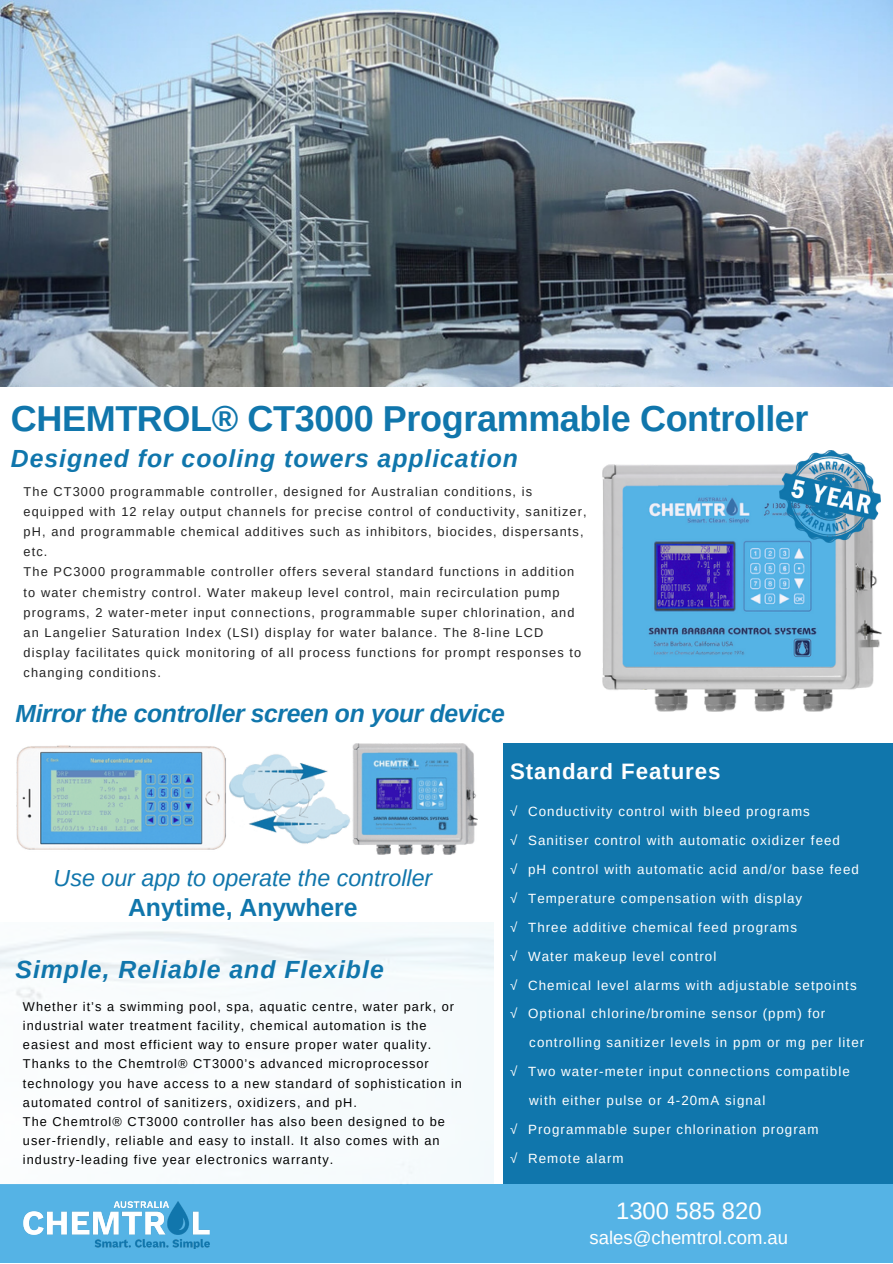
<style>
.page{position:relative;width:893px;height:1264px;background:#fff}
.page>*{position:absolute;margin:0;border:0;box-sizing:border-box;transform-origin:0 0}
.t1{font:700 36px "Arimo";letter-spacing:-.01em;color:#1076ac}
.t2{font:italic 700 24.75px "Arimo";letter-spacing:.04em;color:#1076ac}
.t3{font:italic 700 24.75px "Arimo";letter-spacing:-.015em;color:#1076ac}
.t4{font:700 24.75px "Arimo";color:#1076ac}
.t5{font:23.85px "Arimo";color:#fff}
.t6{font:italic 23.25px "Arimo";color:#1076ac}
.t7{font:700 22.35px "Arimo";letter-spacing:.04em;color:#fff}
.t8{font:18.45px "Arimo";color:#fff}
.t9{font:13.35px/29px "Arimo";letter-spacing:.08em;color:#fff}
.t10{font:12.75px/20.2px "Arimo";letter-spacing:.085em;color:#222}
.t11{font:12.75px/19.2px "Arimo";letter-spacing:.08em;color:#000}
</style>
<div class="page">
<div style="left:502px;top:743px;width:390px;height:441px;background:#1076ac"></div>
<img style="left:16px;top:743px;width:461px;height:111px">
<div style="left:0;top:1184px;width:892px;height:79px;background:#55b3e5"></div>
<img style="left:24px;top:1201px;width:185px;height:46px">
<img style="left:602px;top:465px;width:279px;height:246px">
<img style="left:779px;top:451px;width:101px;height:91px">
<img style="left:0;top:0;width:892px;height:386px">
<h2 class="t1" style="left:11px;top:398px;width:799px">CHEMTROL® CT3000 Programmable Controller</h2>
<p class="t2" style="left:11px;top:445px;width:508px">Designed for cooling towers application</p>
<p class="t10" style="left:24px;top:481px;width:564px">The CT3000 programmable controller, designed for Australian conditions, is equipped with 12 relay output channels for precise control of conductivity, sanitizer, pH, and programmable chemical additives such as inhibitors, biocides, dispersants, etc.</p>
<p class="t10" style="left:24px;top:562px;width:559px">The PC3000 programmable controller offers several standard functions in addition to water chemistry control. Water makeup level control, main recirculation pump programs, 2 water-meter input connections, programmable super chlorination, and an Langelier Saturation Index (LSI) display for water balance. The 8-line LCD display facilitates quick monitoring of all process functions for prompt responses to changing conditions.</p>
<p class="t3" style="left:15px;top:700px;width:491px">Mirror the controller screen on your device</p>
<p class="t6" style="left:54px;top:865px;width:380px">Use our app to operate the controller</p>
<p class="t4" style="left:128px;top:893px;width:231px">Anytime, Anywhere</p>
<p class="t2" style="left:15px;top:955px;width:370px">Simple, Reliable and Flexible</p>
<p class="t11" style="left:23px;top:996px;width:432px">Whether it’s a swimming pool, spa, aquatic centre, water park, or industrial water treatment facility, chemical automation is the easiest and most efficient way to ensure proper water quality.</p>
<p class="t11" style="left:23px;top:1054px;width:440px">Thanks to the Chemtrol® CT3000’s advanced microprocessor technology you have access to a new standard of sophistication in automated control of sanitizers, oxidizers, and pH.</p>
<p class="t11" style="left:23px;top:1111px;width:423px">The Chemtrol® CT3000 controller has also been designed to be user-friendly, reliable and easy to install. It also comes with an industry-leading five year electronics warranty.</p>
<p class="t7" style="left:510px;top:758px;width:212px">Standard Features</p>
<h1 class="t9" style="left:510px;top:797px;width:9px">√</h1>
<h2 class="t9" style="left:528px;top:797px;width:283px">Conductivity control with bleed programs</h2>
<h2 class="t9" style="left:510px;top:826px;width:9px">√</h2>
<p class="t9" style="left:528px;top:826px;width:313px">Sanitiser control with automatic oxidizer feed</p>
<p class="t9" style="left:510px;top:854px;width:9px">√</p>
<p class="t9" style="left:528px;top:854px;width:332px">pH control with automatic acid and/or base feed</p>
<p class="t9" style="left:510px;top:883px;width:9px">√</p>
<p class="t9" style="left:528px;top:883px;width:276px">Temperature compensation with display</p>
<p class="t9" style="left:510px;top:912px;width:9px">√</p>
<p class="t9" style="left:528px;top:912px;width:270px">Three additive chemical feed programs</p>
<p class="t9" style="left:510px;top:941px;width:9px">√</p>
<h2 class="t9" style="left:528px;top:941px;width:190px">Water makeup level control</h2>
<h2 class="t9" style="left:510px;top:970px;width:9px">√</h2>
<p class="t9" style="left:528px;top:970px;width:330px">Chemical level alarms with adjustable setpoints</p>
<p class="t9" style="left:510px;top:999px;width:9px">√</p>
<h3 class="t9" style="left:528px;top:999px;width:338px">Optional chlorine/bromine sensor (ppm) for controlling sanitizer levels in ppm or mg per liter</h3>
<h2 class="t9" style="left:510px;top:1057px;width:341px">√ Two water-meter input connections compatible</h2>
<h4 class="t9" style="left:529px;top:1085px;width:237px">with either pulse or 4-20mA signal</h4>
<p class="t9" style="left:510px;top:1114px;width:310px">√ Programmable super chlorination program</p>
<p class="t9" style="left:510px;top:1143px;width:115px">√ Remote alarm</p>
<p class="t5" style="left:616px;top:1197px;width:147px">1300 585 820</p>
<h3 class="t8" style="left:589px;top:1226px;width:200px">sales@chemtrol.com.au</h3>
</div>
